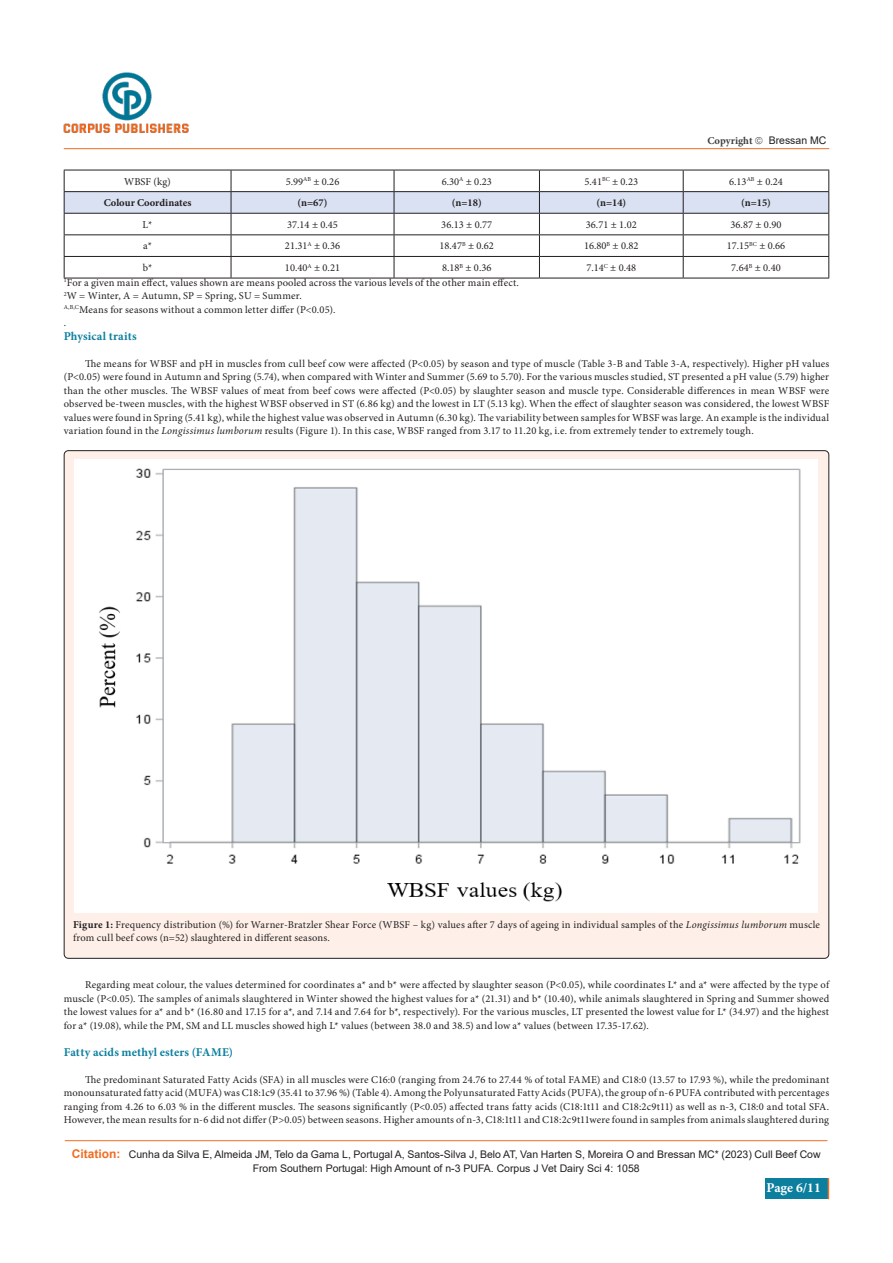
<style>
.page{position:relative;width:893px;height:1263px;background:#fff}
.page>*{position:absolute;margin:0;border:0;box-sizing:border-box;transform-origin:0 0}
.t1{font:700 13.5px "Minion Pro";color:#fff}
.t2{font:700 12px "Minion Pro";letter-spacing:.015em;color:#0c7f9f}
.t3{font:10.5px/13.5px "Minion Pro";letter-spacing:.015em;color:#231f20;text-align:justify}
.t4{font:10.5px/13.5px "Arial";color:#231f20;text-align:center}
.t5{font:700 10.5px "Minion Pro";color:#231f20}
.t6{font:700 10.5px "Minion Pro";color:#3e3e3f}
.s1{font-style:italic}
.s2{font-weight:700}
.s3{font-weight:700;font-size:12px;color:#f06d22}
</style>
<div class="page">
<hr style="left:64px;top:148px;width:765px;height:1px;background:#f06d22">
<div style="left:765px;top:1178px;width:63px;height:21px;background:#0c7f9f"></div>
<svg style="left:828px;top:1178px;width:1px;height:21px"></svg>
<img style="left:64px;top:73px;width:125px;height:60px">
<hr style="left:65px;top:1140px;width:762px;height:1px;background:#f06d22">
<hr style="left:64px;top:278px;width:167px;height:1px;background:#231f20">
<hr style="left:231px;top:278px;width:163px;height:1px;background:#231f20">
<hr style="left:394px;top:278px;width:145px;height:1px;background:#231f20">
<hr style="left:539px;top:278px;width:144px;height:1px;background:#231f20">
<hr style="left:683px;top:278px;width:146px;height:1px;background:#231f20">
<svg style="left:64px;top:170px;width:765px;height:108px"></svg>
<div style="left:64px;top:451px;width:765px;height:507px;background:#fef0e9;border-radius:4px"></div>
<img style="left:74px;top:459px;width:743px;height:453px">
<p class="t6" style="left:707px;top:133px;width:47px">Copyright</p>
<p class="t4" style="left:769px;top:133px;width:59px">Bressan MC</p>
<p class="t3" style="left:124px;top:175px;width:48px">WBSF (kg)</p>
<p class="t3" style="left:286px;top:175px;width:55px">5.99<sup>AB</sup> ± 0.26</p>
<p class="t3" style="left:442px;top:175px;width:52px">6.30<sup>A</sup> ± 0.23</p>
<p class="t3" style="left:585px;top:175px;width:55px">5.41<sup>BC</sup> ± 0.23</p>
<p class="t3" style="left:729px;top:175px;width:55px">6.13<sup>AB</sup> ± 0.24</p>
<p class="t5" style="left:104px;top:195px;width:89px">Colour Coordinates</p>
<p class="t5" style="left:298px;top:195px;width:31px">(n=67)</p>
<p class="t5" style="left:452px;top:195px;width:31px">(n=18)</p>
<p class="t5" style="left:596px;top:195px;width:31px">(n=14)</p>
<p class="t5" style="left:741px;top:195px;width:31px">(n=15)</p>
<p class="t3" style="left:143px;top:218px;width:11px">L*</p>
<p class="t3" style="left:287px;top:218px;width:52px">37.14 ± 0.45</p>
<p class="t3" style="left:441px;top:218px;width:52px">36.13 ± 0.77</p>
<p class="t3" style="left:586px;top:218px;width:52px">36.71 ± 1.02</p>
<p class="t3" style="left:730px;top:218px;width:52px">36.87 ± 0.90</p>
<p class="t3" style="left:143px;top:240px;width:10px">a*</p>
<p class="t3" style="left:285px;top:240px;width:57px">21.31<sup>A</sup> ± 0.36</p>
<p class="t3" style="left:439px;top:240px;width:56px">18.47<sup>B</sup> ± 0.62</p>
<p class="t3" style="left:584px;top:240px;width:56px">16.80<sup>B</sup> ± 0.82</p>
<p class="t3" style="left:727px;top:240px;width:60px">17.15<sup>BC</sup> ± 0.66</p>
<p class="t3" style="left:143px;top:261px;width:11px">b*</p>
<p class="t3" style="left:285px;top:261px;width:57px">10.40<sup>A</sup> ± 0.21</p>
<p class="t3" style="left:442px;top:261px;width:51px">8.18<sup>B</sup> ± 0.36</p>
<p class="t3" style="left:586px;top:261px;width:51px">7.14<sup>C</sup> ± 0.48</p>
<p class="t3" style="left:731px;top:261px;width:51px">7.64<sup>B</sup> ± 0.40</p>
<p class="t3" style="left:64px;top:276px;width:457px"><sup>1</sup>For a given main effect, values shown are means pooled across the various levels of the other main effect.</p>
<p class="t3" style="left:64px;top:290px;width:240px"><sup>2</sup>W = Winter, A = Autumn, SP = Spring, SU = Summer.</p>
<p class="t3" style="left:64px;top:303px;width:273px"><sup>A,B,C</sup>Means for seasons without a common letter differ (P&lt;0.05).</p>
<p class="t3" style="left:64px;top:317px;width:4px">.</p>
<p class="t2" style="left:64px;top:328px;width:74px">Physical traits</p>
<p class="t3" style="left:64px;top:357px;width:767px;text-indent:21px">The means for WBSF and pH in muscles from cull beef cow were affected (P&lt;0.05) by season and type of muscle (Table 3-B and Table 3-A, respectively). Higher pH values (P&lt;0.05) were found in Autumn and Spring (5.74), when compared with Winter and Summer (5.69 to 5.70). For the various muscles studied, ST presented a pH value (5.79) higher than the other muscles. The WBSF values of meat from beef cows were affected (P&lt;0.05) by slaughter season and muscle type. Considerable differences in mean WBSF were observed be-tween muscles, with the highest WBSF observed in ST (6.86 kg) and the lowest in LT (5.13 kg). When the effect of slaughter season was considered, the lowest WBSF values were found in Spring (5.41 kg), while the highest value was observed in Autumn (6.30 kg). The variability between samples for WBSF was large. An example is the individual variation found in the <span class="s1">Longissimus lumborum</span> results (Figure 1). In this case, WBSF ranged from 3.17 to 11.20 kg, i.e. from extremely tender to extremely tough.</p>
<p class="t3" style="left:73px;top:918px;width:748px"><span class="s2">Figure 1:</span> Frequency distribution (%) for Warner-Bratzler Shear Force (WBSF – kg) values after 7 days of ageing in individual samples of the <span class="s1">Longissimus lumborum</span> muscle from cull beef cows (n=52) slaughtered in different seasons.</p>
<p class="t3" style="left:64px;top:978px;width:767px;text-indent:21px">Regarding meat colour, the values determined for coordinates a* and b* were affected by slaughter season (P&lt;0.05), while coordinates L* and a* were affected by the type of muscle (P&lt;0.05). The samples of animals slaughtered in Winter showed the highest values for a* (21.31) and b* (10.40), while animals slaughtered in Spring and Summer showed the lowest values for a* and b* (16.80 and 17.15 for a*, and 7.14 and 7.64 for b*, respectively). For the various muscles, LT presented the lowest value for L* (34.97) and the highest for a* (19.08), while the PM, SM and LL muscles showed high L* values (between 38.0 and 38.5) and low a* values (between 17.35-17.62).</p>
<p class="t2" style="left:64px;top:1043px;width:171px">Fatty acids methyl esters (FAME)</p>
<p class="t3" style="left:64px;top:1073px;width:767px;text-indent:21px">The predominant Saturated Fatty Acids (SFA) in all muscles were C16:0 (ranging from 24.76 to 27.44 % of total FAME) and C18:0 (13.57 to 17.93 %), while the predominant monounsaturated fatty acid (MUFA) was C18:1c9 (35.41 to 37.96 %) (Table 4). Among the Polyunsaturated Fatty Acids (PUFA), the group of n-6 PUFA contributed with percentages ranging from 4.26 to 6.03 % in the different muscles. The seasons significantly (P&lt;0.05) affected trans fatty acids (C18:1t11 and C18:2c9t11) as well as n-3, C18:0 and total SFA.<br>However, the mean results for n-6 did not differ (P&gt;0.05) between seasons. Higher amounts of n-3, C18:1t11 and C18:2c9t11were found in samples from animals slaughtered during</p>
<p class="t4" style="left:72px;top:1148px;width:750px"><span class="s3">Citation:</span> Cunha da Silva E, Almeida JM, Telo da Gama L, Portugal A, Santos-Silva J, Belo AT, Van Harten S, Moreira O and Bressan MC* (2023) Cull Beef Cow<br>From Southern Portugal: High Amount of n-3 PUFA. Corpus J Vet Dairy Sci 4: 1058</p>
<p class="t1" style="left:767px;top:1178px;width:56px">Page 6/11</p>
</div>
